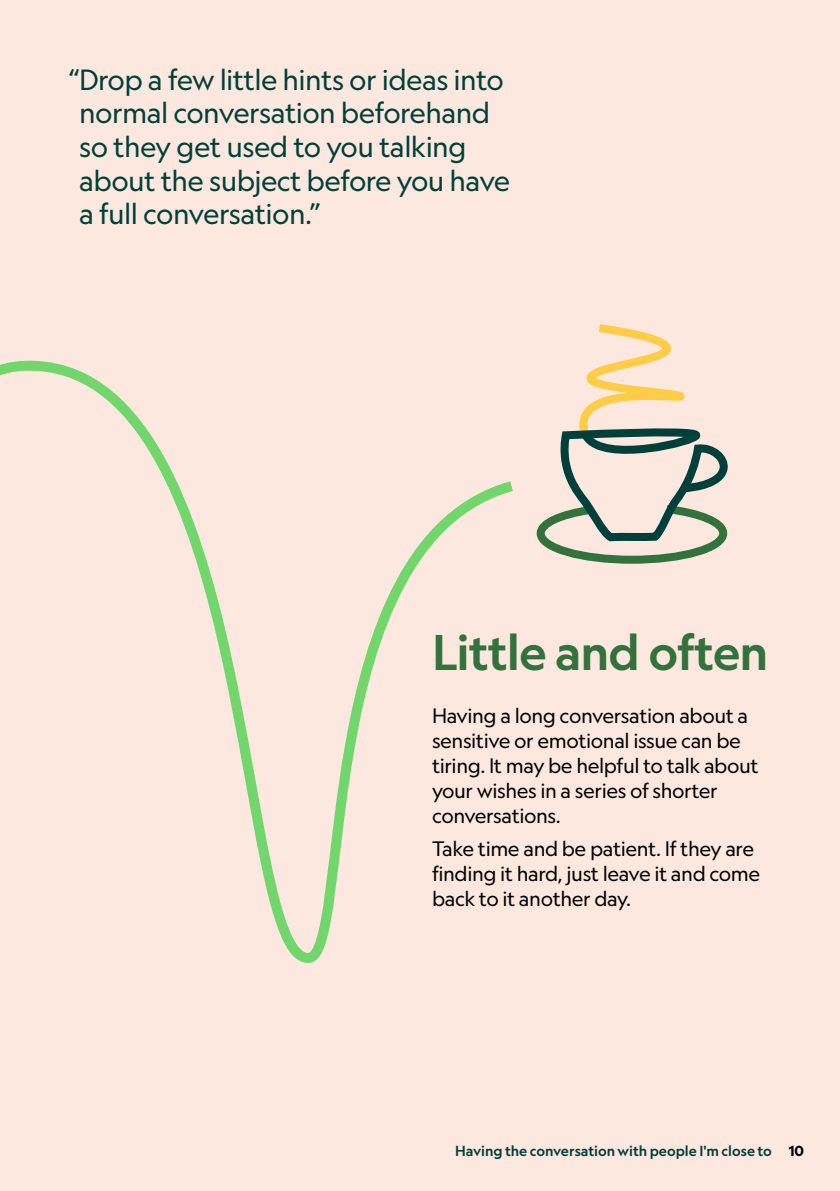
<style>
.page{position:relative;width:840px;height:1191px;background:#fff}
.page>*{position:absolute;margin:0;border:0;box-sizing:border-box;transform-origin:0 0}
.t1{font:500 48px "Geograph";letter-spacing:-.02em;color:#32723c}
.t2{font:28px/33.6px "Geograph";letter-spacing:-.025em;color:#00403a}
.t3{font:20px/25px "Geograph";letter-spacing:-.025em;color:#000}
.t4{font:500 14px "Geograph";letter-spacing:-.005em;color:#00403a}
.s1{font-weight:700;color:#000}
</style>
<div class="page">
<div style="left:0;top:0;width:839px;height:1191px;background:#fde8df"></div>
<svg style="left:536px;top:324px;width:192px;height:240px"></svg>
<svg style="left:0;top:360px;width:513px;height:603px"></svg>
<h2 class="t2" style="left:79px;top:62px;width:432px;text-indent:-11px">“Drop a few little hints or ideas into normal conversation beforehand so they get used to you talking about the subject before you have a full conversation.”</h2>
<h1 class="t1" style="left:432px;top:621px;width:338px">Little and often</h1>
<p class="t3" style="left:432px;top:703px;width:328px">Having a long conversation about a sensitive or emotional issue can be tiring. It may be helpful to talk about your wishes in a series of shorter conversations.</p>
<p class="t3" style="left:432px;top:836px;width:329px">Take time and be patient. If they are finding it hard, just leave it and come back to it another day.</p>
<p class="t4" style="left:454px;top:1142px;width:350px">Having the conversation with people I'm close to <span class="s1">10</span></p>
</div>
